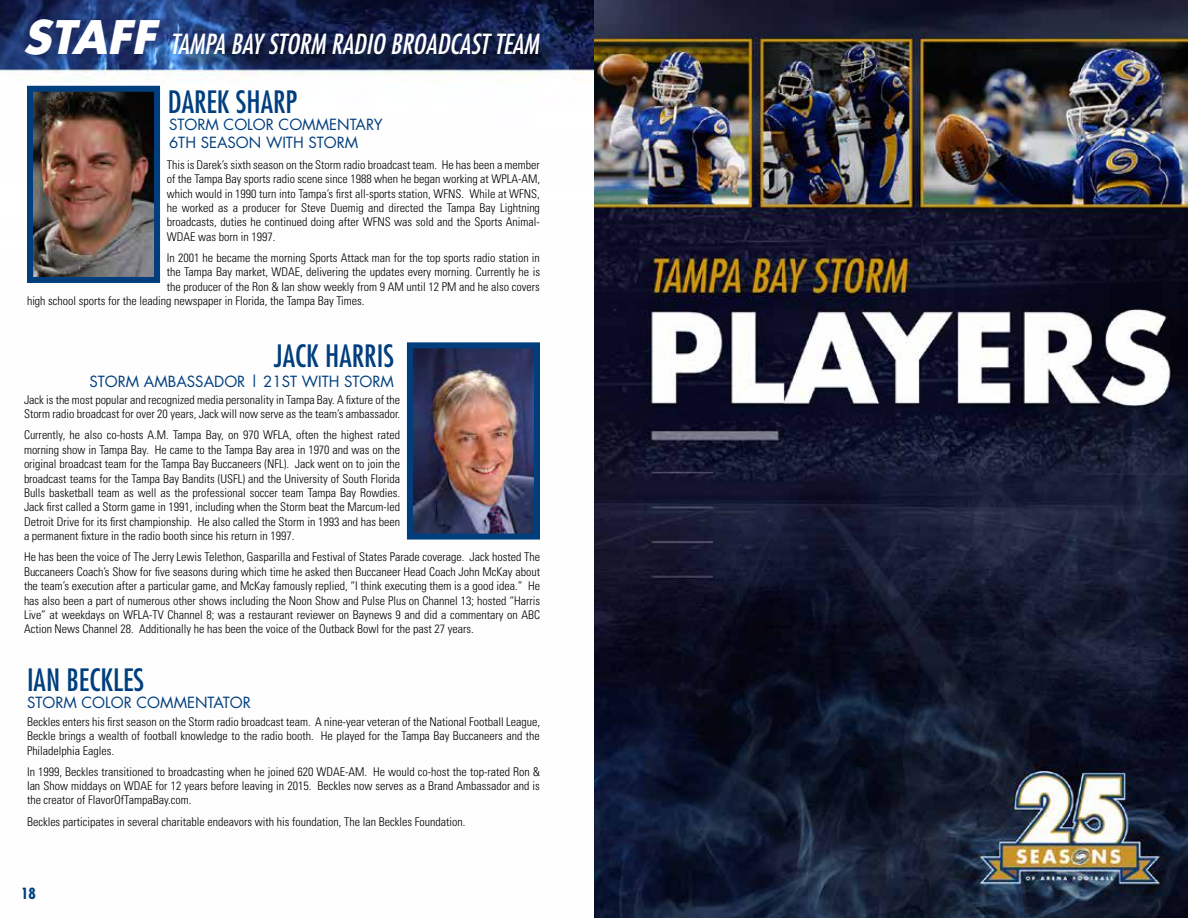
<style>
.page{position:relative;width:1188px;height:918px;background:#fff}
.page>*{position:absolute;margin:0;border:0;box-sizing:border-box;transform-origin:0 0}
.t1{font:italic 700 45px "Futura Std";color:#fff}
.t2{font:condensed 30px "Futura";color:#003e7e}
.t3{font:italic condensed 27px "Futura";color:#fff}
.t4{font:15px/18px "Futura";color:#003e7e}
.t5{font:700 condensed 15px "Futura Std";color:#003e7e}
.t6{font:300 condensed 12px/14.4px "Univers LT Std";color:#000;text-align:justify}
</style>
<div class="page">
<img style="left:0;top:0;width:594px;height:539px">
<img style="left:414px;top:349px;width:119px;height:184px">
<div style="left:407px;top:342px;width:133px;height:198px;border:6px solid #003e7e"></div>
<img style="left:34px;top:93px;width:119px;height:183px">
<div style="left:27px;top:86px;width:133px;height:197px;border:6px solid #003e7e"></div>
<div style="left:176px;top:36px;width:382px;height:37px;background:#000;opacity:.75"></div>
<img style="left:594px;top:0;width:594px;height:918px">
<h1 class="t1" style="left:23px;top:7px;width:146px">STAFF</h1>
<h3 class="t3" style="left:170px;top:27px;width:376px">TAMPA BAYSTORM RADIO BROADCASTTEAM</h3>
<h2 class="t2" style="left:168px;top:83px;width:131px">DAREK SHARP</h2>
<p class="t4" style="left:169px;top:115px;width:215px">STORM COLOR COMMENTARY<br>6TH SEASON WITH STORM</p>
<p class="t6" style="left:167px;top:157px;width:375px">This is Darek’s sixth season on the Storm radio broadcast team. He has been a member of the Tampa Bay sports radio scene since 1988 when he began working at WPLA-AM, which would in 1990 turn into Tampa’s first all-sports station, WFNS. While at WFNS, he worked as a producer for Steve Duemig and directed the Tampa Bay Lightning broadcasts, duties he continued doing after WFNS was sold and the Sports Animal-WDAE was born in 1997.</p>
<p class="t6" style="left:167px;top:250px;width:375px">In 2001 he became the morning Sports Attack man for the top sports radio station in</p>
<p class="t6" style="left:167px;top:265px;width:375px">the Tampa Bay market, WDAE, delivering the updates every morning. Currently he is</p>
<p class="t6" style="left:167px;top:279px;width:375px">the producer of the Ron &amp; Ian show weekly from 9 AM until 12 PM and he also covers</p>
<p class="t6" style="left:27px;top:294px;width:339px">high school sports for the leading newspaper in Florida, the Tampa Bay Times.</p>
<h2 class="t2" style="left:274px;top:337px;width:122px">JACK HARRIS</h2>
<p class="t4" style="left:89px;top:372px;width:306px">STORM AMBASSADOR | 21ST WITH STORM</p>
<p class="t6" style="left:24px;top:393px;width:378px">Jack is the most popular and recognized media personality in Tampa Bay. A fixture of the<br>Storm radio broadcast for over 20 years, Jack will now serve as the team’s ambassador.</p>
<p class="t6" style="left:24px;top:428px;width:378px">Currently, he also co-hosts A.M. Tampa Bay, on 970 WFLA, often the highest rated morning show in Tampa Bay. He came to the Tampa Bay area in 1970 and was on the original broadcast team for the Tampa Bay Buccaneers (NFL). Jack went on to join the broadcast teams for the Tampa Bay Bandits (USFL) and the University of South Florida Bulls basketball team as well as the professional soccer team Tampa Bay Rowdies.<br>Jack first called a Storm game in 1991, including when the Storm beat the Marcum-led Detroit Drive for its first championship. He also called the Storm in 1993 and has been a permanent fixture in the radio booth since his return in 1997.</p>
<p class="t6" style="left:24px;top:550px;width:518px">He has been the voice of The Jerry Lewis Telethon, Gasparilla and Festival of States Parade coverage. Jack hosted The Buccaneers Coach’s Show for five seasons during which time he asked then Buccaneer Head Coach John McKay about the team’s execution after a particular game, and McKay famously replied, “I think executing them is a good idea.” He has also been a part of numerous other shows including the Noon Show and Pulse Plus on Channel 13; hosted “Harris Live” at weekdays on WFLA-TV Channel 8; was a restaurant reviewer on Baynews 9 and did a commentary on ABC Action News Channel 28. Additionally he has been the voice of the Outback Bowl for the past 27 years.</p>
<h2 class="t2" style="left:27px;top:661px;width:119px">IAN BECKLES</h2>
<p class="t4" style="left:27px;top:693px;width:225px">STORM COLOR COMMENTATOR</p>
<p class="t6" style="left:27px;top:714px;width:515px">Beckles enters his first season on the Storm radio broadcast team. A nine-year veteran of the National Football League, Beckle brings a wealth of football knowledge to the radio booth. He played for the Tampa Bay Buccaneers and the Philadelphia Eagles.</p>
<p class="t6" style="left:27px;top:764px;width:515px">In 1999, Beckles transitioned to broadcasting when he joined 620 WDAE-AM. He would co-host the top-rated Ron &amp; Ian Show middays on WDAE for 12 years before leaving in 2015. Beckles now serves as a Brand Ambassador and is the creator of FlavorOfTampaBay.com.</p>
<p class="t6" style="left:27px;top:814px;width:440px">Beckles participates in several charitable endeavors with his foundation, The Ian Beckles Foundation.</p>
<p class="t5" style="left:21px;top:884px;width:16px">18</p>
</div>
